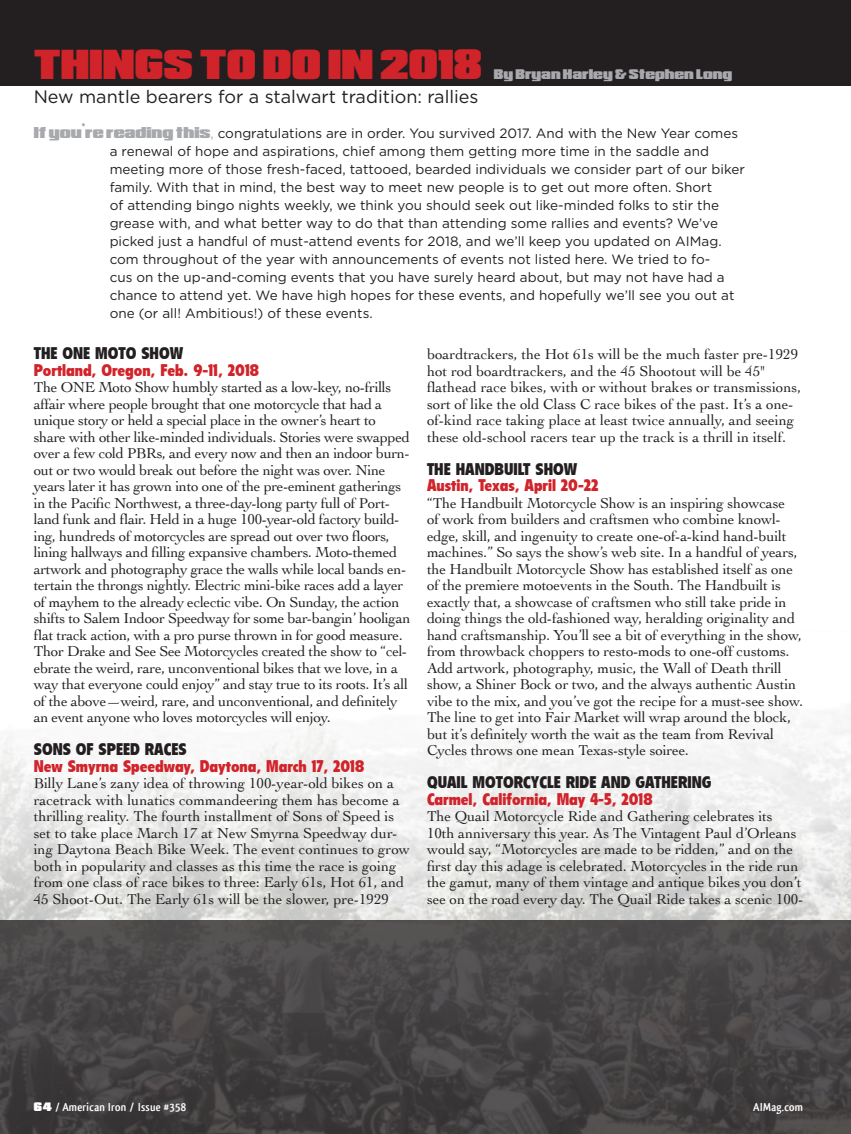
<style>
.page{position:relative;width:851px;height:1134px;background:#fff}
.page>*{position:absolute;margin:0;border:0;box-sizing:border-box;transform-origin:0 0}
.t1{font:36px "Republica Minor";color:#d1232a}
.t2{font:18px "Gotham";color:#231f20}
.Subhead{font:900 condensed 16.5px "Flyer";color:#d1232a}
.Subhead-2{font:900 condensed 16.5px "Flyer";color:#231f20}
.t3{font:15px/16.5px "Cochin";letter-spacing:-.01em;color:#231f20}
.t4{font:13.5px/18px "Gotham";color:#231f20}
.t5{font:700 12px "Qlassik";letter-spacing:.02em;color:#fff}
.t6{font:12px "Republica Minor";color:#a8a9ad}
.s1{font-family:"Republica Minor";color:#a8a9ad}
.s2{color:#a8a9ad}
.s3{font-family:"Republica Minor";font-weight:400;font-size:10.5px}
</style>
<div class="page">
<img style="left:0;top:706px;width:850px;height:214px">
<svg style="left:0;top:920px;width:850px;height:214px;background:#474445"></svg>
<div style="left:0;top:0;width:850px;height:85px;background:#231f20"></div>
<p class="t1" style="left:34px;top:33px;width:450px">THINGS TO DO IN 2018</p>
<p class="t2" style="left:34px;top:87px;width:446px">New mantle bearers for a stalwart tradition: rallies</p>
<p class="t4" style="left:110px;top:124px;width:636px;text-indent:-76px"><span class="s1">If you’re reading this</span><span class="s2">,</span> congratulations are in order. You survived 2017. And with the New Year comes a renewal of hope and aspirations, chief among them getting more time in the saddle and meeting more of those fresh-faced, tattooed, bearded individuals we consider part of our biker family. With that in mind, the best way to meet new people is to get out more often. Short<br>of attending bingo nights weekly, we think you should seek out like-minded folks to stir the grease with, and what better way to do that than attending some rallies and events? We’ve picked just a handful of must-attend events for 2018, and we’ll keep you updated on AIMag. com throughout of the year with announcements of events not listed here. We tried to fo-<br>cus on the up-and-coming events that you have surely heard about, but may not have had a chance to attend yet. We have high hopes for these events, and hopefully we’ll see you out at one (or all! Ambitious!) of these events.</p>
<p class="t6" style="left:494px;top:64px;width:240px">By Bryan Harley &amp; Stephen Long</p>
<p class="Subhead-2" style="left:34px;top:344px;width:151px">THE ONE MOTO SHOW</p>
<p class="Subhead" style="left:34px;top:360px;width:227px">Portland, Oregon, Feb. 9-11, 2018</p>
<p class="t3" style="left:34px;top:378px;width:378px">The ONE Moto Show humbly started as a low-key, no-frills affair where people brought that one motorcycle that had a unique story or held a special place in the owner’s heart to share with other like-minded individuals. Stories were swapped over a few cold PBRs, and every now and then an indoor burn&shy;out or two would break out before the night was over. Nine years later it has grown into one of the pre-eminent gatherings in the Pacific Northwest, a three-day-long party full of Port&shy;land funk and flair. Held in a huge 100-year-old factory build&shy;ing, hundreds of motorcycles are spread out over two floors, lining hallways and filling expansive chambers. Moto-themed artwork and photography grace the walls while local bands en&shy;tertain the throngs nightly. Electric mini-bike races add a layer of mayhem to the already eclectic vibe. On Sunday, the action shifts to Salem Indoor Speedway for some bar-bangin’ hooligan flat track action, with a pro purse thrown in for good measure.<br>Thor Drake and See See Motorcycles created the show to “cel&shy;ebrate the weird, rare, unconventional bikes that we love, in a way that everyone could enjoy” and stay true to its roots. It’s all of the above—weird, rare, and unconventional, and definitely an event anyone who loves motorcycles will enjoy.</p>
<p class="Subhead-2" style="left:34px;top:740px;width:154px">SONS OF SPEED RACES</p>
<p class="Subhead" style="left:34px;top:756px;width:332px">New Smyrna Speedway, Daytona, March 17, 2018</p>
<p class="t3" style="left:34px;top:774px;width:378px">Billy Lane’s zany idea of throwing 100-year-old bikes on a racetrack with lunatics commandeering them has become a thrilling reality. The fourth installment of Sons of Speed is set to take place March 17 at New Smyrna Speedway dur&shy;ing Daytona Beach Bike Week. The event continues to grow both in popularity and classes as this time the race is going from one class of race bikes to three: Early 61s, Hot 61, and 45 Shoot-Out. The Early 61s will be the slower, pre-1929</p>
<p class="t3" style="left:427px;top:345px;width:375px">boardtrackers, the Hot 61s will be the much faster pre-1929 hot rod boardtrackers, and the 45 Shootout will be 45" flathead race bikes, with or without brakes or transmissions, sort of like the old Class C race bikes of the past. It’s a one&shy;of-kind race taking place at least twice annually, and seeing these old-school racers tear up the track is a thrill in itself.</p>
<p class="Subhead-2" style="left:427px;top:459px;width:152px">THE HANDBUILT SHOW</p>
<p class="Subhead" style="left:427px;top:476px;width:173px">Austin, Texas, April 20-22</p>
<p class="t3" style="left:427px;top:494px;width:377px">“The Handbuilt Motorcycle Show is an inspiring showcase<br>of work from builders and craftsmen who combine knowl&shy;edge, skill, and ingenuity to create one-of-a-kind hand-built machines.” So says the show’s web site. In a handful of years, the Handbuilt Motorcycle Show has established itself as one of the premiere motoevents in the South. The Handbuilt is exactly that, a showcase of craftsmen who still take pride in doing things the old-fashioned way, heralding originality and hand craftsmanship. You’ll see a bit of everything in the show, from throwback choppers to resto-mods to one-off customs.<br>Add artwork, photography, music, the Wall of Death thrill show, a Shiner Bock or two, and the always authentic Austin vibe to the mix, and you’ve got the recipe for a must-see show.<br>The line to get into Fair Market will wrap around the block, but it’s definitely worth the wait as the team from Revival Cycles throws one mean Texas-style soiree.</p>
<p class="Subhead-2" style="left:427px;top:773px;width:286px">QUAIL MOTORCYCLE RIDE AND GATHERING</p>
<p class="Subhead" style="left:427px;top:789px;width:227px">Carmel, California, May 4-5, 2018</p>
<p class="t3" style="left:427px;top:807px;width:378px">The Quail Motorcycle Ride and Gathering celebrates its 10th anniversary this year. As The Vintagent Paul d’Orleans would say, “Motorcycles are made to be ridden,” and on the first day this adage is celebrated. Motorcycles in the ride run the gamut, many of them vintage and antique bikes you don’t see on the road every day. The Quail Ride takes a scenic 100-</p>
<p class="t5" style="left:34px;top:1100px;width:154px"><span class="s3">64</span> / American Iron / Issue #358</p>
<p class="t5" style="left:753px;top:1100px;width:51px">AIMag.com</p>
</div>
